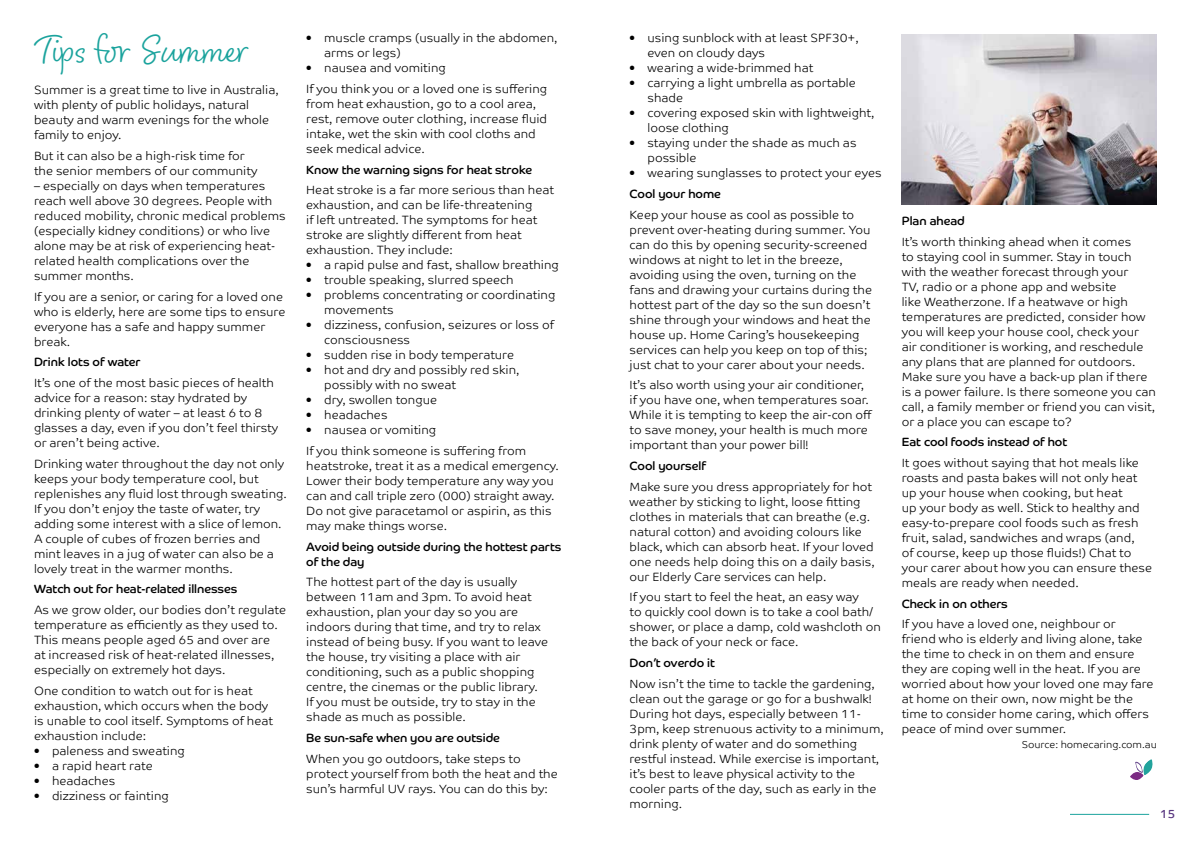
<style>
.page{position:relative;width:1191px;height:842px;background:#fff}
.page>*{position:absolute;margin:0;border:0;box-sizing:border-box;transform-origin:0 0}
.t1{font:40px "Blithe";color:#1ba39d}
.t2{font:300 12px/15px "Co Text";color:#000}
.t3{font:12px/15px "Co Headline";color:#000}
.t4{font:12px "Co Text";color:#57357f}
.t5{font:300 10px "Co Text";color:#000}
</style>
<div class="page">
<hr style="left:1070px;top:814px;width:79px;height:1px;background:#1ba39d">
<img style="left:901px;top:34px;width:256px;height:170px">
<svg style="left:1130px;top:759px;width:23px;height:21px"></svg>
<h1 class="t1" style="left:34px;top:24px;width:218px">Tips for Summer</h1>
<p class="t2" style="left:647px;top:31px;width:213px;text-indent:-18px">• using sunblock with at least SPF30+, even on cloudy days</p>
<p class="t2" style="left:324px;top:31px;width:235px;text-indent:-18px">• muscle cramps (usually in the abdomen, arms or legs)</p>
<p class="t2" style="left:306px;top:58px;width:242px;line-height:20.7px">• nausea and vomiting<br>If you think you or a loved one is suffering</p>
<p class="t2" style="left:306px;top:96px;width:242px">from heat exhaustion, go to a cool area, rest, remove outer clothing, increase fluid intake, wet the skin with cool cloths and seek medical advice.</p>
<p class="t3" style="left:306px;top:162px;width:227px">Know the warning signs for heat stroke</p>
<p class="t2" style="left:306px;top:183px;width:249px">Heat stroke is a far more serious than heat exhaustion, and can be life-threatening<br>if left untreated. The symptoms for heat stroke are slightly different from heat exhaustion. They include:</p>
<p class="t2" style="left:306px;top:258px;width:254px">• a rapid pulse and fast, shallow breathing</p>
<p class="t2" style="left:306px;top:273px;width:209px">• trouble speaking, slurred speech</p>
<p class="t2" style="left:324px;top:288px;width:232px;text-indent:-18px">• problems concentrating or coordinating movements</p>
<p class="t2" style="left:324px;top:318px;width:231px;text-indent:-18px">• dizziness, confusion, seizures or loss of consciousness</p>
<p class="t2" style="left:306px;top:348px;width:209px">• sudden rise in body temperature</p>
<p class="t2" style="left:324px;top:363px;width:197px;text-indent:-18px">• hot and dry and possibly red skin, possibly with no sweat</p>
<p class="t2" style="left:306px;top:393px;width:132px">• dry, swollen tongue</p>
<p class="t2" style="left:306px;top:408px;width:83px">• headaches</p>
<p class="t2" style="left:306px;top:420px;width:221px;line-height:20.7px">• nausea or vomiting<br>If you think someone is suffering from</p>
<p class="t2" style="left:306px;top:458px;width:254px">heatstroke, treat it as a medical emergency.<br>Lower their body temperature any way you can and call triple zero (000) straight away.<br>Do not give paracetamol or aspirin, as this may make things worse.</p>
<p class="t3" style="left:306px;top:539px;width:257px">Avoid being outside during the hottest parts of the day</p>
<p class="t2" style="left:306px;top:575px;width:243px">The hottest part of the day is usually between 11am and 3pm. To avoid heat exhaustion, plan your day so you are indoors during that time, and try to relax instead of being busy. If you want to leave the house, try visiting a place with air conditioning, such as a public shopping centre, the cinemas or the public library.<br>If you must be outside, try to stay in the shade as much as possible.</p>
<p class="t3" style="left:306px;top:730px;width:195px">Be sun-safe when you are outside</p>
<p class="t2" style="left:306px;top:751px;width:253px">When you go outdoors, take steps to protect yourself from both the heat and the sun’s harmful UV rays. You can do this by:</p>
<p class="t2" style="left:629px;top:61px;width:185px">• wearing a wide-brimmed hat</p>
<p class="t2" style="left:647px;top:76px;width:210px;text-indent:-18px">• carrying a light umbrella as portable shade</p>
<p class="t2" style="left:647px;top:106px;width:228px;text-indent:-18px">• covering exposed skin with lightweight, loose clothing</p>
<p class="t2" style="left:647px;top:136px;width:211px;text-indent:-18px">• staying under the shade as much as possible</p>
<p class="t2" style="left:629px;top:166px;width:254px">• wearing sunglasses to protect your eyes</p>
<p class="t3" style="left:629px;top:186px;width:93px">Cool your home</p>
<p class="t2" style="left:629px;top:207px;width:244px">Keep your house as cool as possible to prevent over-heating during summer. You can do this by opening security-screened windows at night to let in the breeze, avoiding using the oven, turning on the fans and drawing your curtains during the hottest part of the day so the sun doesn’t shine through your windows and heat the house up. Home Caring’s housekeeping services can help you keep on top of this; just chat to your carer about your needs.</p>
<p class="t2" style="left:629px;top:378px;width:244px">It’s also worth using your air conditioner, if you have one, when temperatures soar.<br>While it is tempting to keep the air-con off to save money, your health is much more important than your power bill!</p>
<p class="t3" style="left:629px;top:458px;width:78px">Cool yourself</p>
<p class="t2" style="left:629px;top:479px;width:247px">Make sure you dress appropriately for hot weather by sticking to light, loose fitting clothes in materials that can breathe (e.g. natural cotton) and avoiding colours like black, which can absorb heat. If your loved one needs help doing this on a daily basis, our Elderly Care services can help.</p>
<p class="t2" style="left:629px;top:590px;width:253px">If you start to feel the heat, an easy way<br>to quickly cool down is to take a cool bath/ shower, or place a damp, cold washcloth on the back of your neck or face.</p>
<p class="t3" style="left:629px;top:655px;width:87px">Don’t overdo it</p>
<p class="t2" style="left:629px;top:676px;width:256px">Now isn’t the time to tackle the gardening, clean out the garage or go for a bushwalk!<br>During hot days, especially between 11- 3pm, keep strenuous activity to a minimum, drink plenty of water and do something restful instead. While exercise is important, it’s best to leave physical activity to the cooler parts of the day, such as early in the morning.</p>
<p class="t2" style="left:34px;top:83px;width:246px">Summer is a great time to live in Australia, with plenty of public holidays, natural beauty and warm evenings for the whole family to enjoy.</p>
<p class="t2" style="left:34px;top:148px;width:225px">But it can also be a high-risk time for the senior members of our community</p>
<p class="t2" style="left:34px;top:178px;width:253px">– especially on days when temperatures reach well above 30 degrees. People with reduced mobility, chronic medical problems (especially kidney conditions) or who live alone may be at risk of experiencing heat&shy;related health complications over the summer months.</p>
<p class="t2" style="left:34px;top:289px;width:253px">If you are a senior, or caring for a loved one who is elderly, here are some tips to ensure everyone has a safe and happy summer break.</p>
<p class="t3" style="left:34px;top:355px;width:108px">Drink lots of water</p>
<p class="t2" style="left:34px;top:375px;width:246px">It’s one of the most basic pieces of health advice for a reason: stay hydrated by drinking plenty of water – at least 6 to 8 glasses a day, even if you don’t feel thirsty or aren’t being active.</p>
<p class="t2" style="left:34px;top:456px;width:254px">Drinking water throughout the day not only keeps your body temperature cool, but replenishes any fluid lost through sweating.<br>If you don’t enjoy the taste of water, try adding some interest with a slice of lemon.<br>A couple of cubes of frozen berries and mint leaves in a jug of water can also be a lovely treat in the warmer months.</p>
<p class="t3" style="left:34px;top:582px;width:205px">Watch out for heat-related illnesses</p>
<p class="t2" style="left:34px;top:602px;width:253px">As we grow older, our bodies don’t regulate temperature as efficiently as they used to.<br>This means people aged 65 and over are<br>at increased risk of heat-related illnesses, especially on extremely hot days.</p>
<p class="t2" style="left:34px;top:683px;width:240px">One condition to watch out for is heat exhaustion, which occurs when the body is unable to cool itself. Symptoms of heat exhaustion include:</p>
<p class="t2" style="left:34px;top:743px;width:152px">• paleness and sweating</p>
<p class="t2" style="left:34px;top:758px;width:120px">• a rapid heart rate</p>
<p class="t2" style="left:34px;top:773px;width:83px">• headaches</p>
<p class="t2" style="left:34px;top:788px;width:136px">• dizziness or fainting</p>
<p class="t3" style="left:901px;top:213px;width:64px">Plan ahead</p>
<p class="t2" style="left:901px;top:234px;width:256px">It’s worth thinking ahead when it comes<br>to staying cool in summer. Stay in touch with the weather forecast through your<br>TV, radio or a phone app and website<br>like Weatherzone. If a heatwave or high temperatures are predicted, consider how you will keep your house cool, check your air conditioner is working, and reschedule any plans that are planned for outdoors.<br>Make sure you have a back-up plan if there is a power failure. Is there someone you can call, a family member or friend you can visit, or a place you can escape to?</p>
<p class="t3" style="left:901px;top:435px;width:167px">Eat cool foods instead of hot</p>
<p class="t2" style="left:901px;top:455px;width:252px">It goes without saying that hot meals like roasts and pasta bakes will not only heat up your house when cooking, but heat<br>up your body as well. Stick to healthy and easy-to-prepare cool foods such as fresh fruit, salad, sandwiches and wraps (and,<br>of course, keep up those fluids!) Chat to your carer about how you can ensure these meals are ready when needed.</p>
<p class="t3" style="left:901px;top:596px;width:108px">Check in on others</p>
<p class="t2" style="left:901px;top:617px;width:253px">If you have a loved one, neighbour or<br>friend who is elderly and living alone, take the time to check in on them and ensure they are coping well in the heat. If you are worried about how your loved one may fare at home on their own, now might be the time to consider home caring, which offers peace of mind over summer.</p>
<p class="t5" style="left:1021px;top:739px;width:137px">Source: homecaring.com.au</p>
<p class="t4" style="left:1159px;top:806px;width:17px">15</p>
</div>
